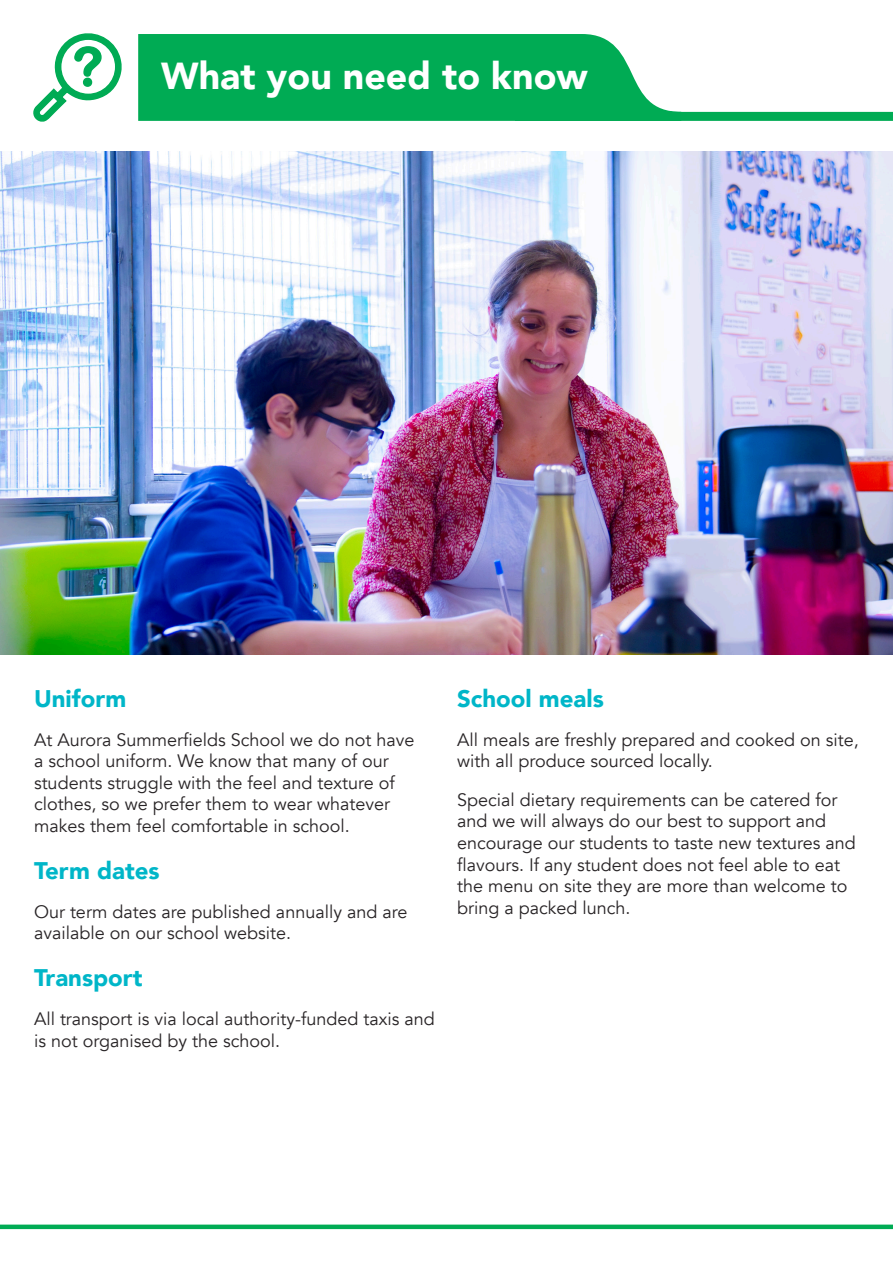
<style>
.page{position:relative;width:893px;height:1263px;background:#fff}
.page>*{position:absolute;margin:0;border:0;box-sizing:border-box;transform-origin:0 0}
.t1{font:900 37.5px "Avenir";color:#fff}
.t2{font:900 24px "Avenir";color:#00b6c8}
.t3{font:18px/21.6px "Avenir";color:#282426}
</style>
<div class="page">
<img style="left:0;top:151px;width:893px;height:504px">
<div style="left:515px;top:112px;width:378px;height:9px;background:#00ab54"></div>
<svg style="left:138px;top:34px;width:552px;height:87px;background:#17b263"></svg>
<div style="left:0;top:1224px;width:893px;height:5px;background:#00ab54"></div>
<svg style="left:33px;top:33px;width:89px;height:89px"></svg>
<p class="t1" style="left:161px;top:44px;width:428px">What you need to know</p>
<p class="t2" style="left:34px;top:678px;width:94px">Uniform</p>
<p class="t3" style="left:34px;top:729px;width:382px">At Aurora Summerfields School we do not have a school uniform. We know that many of our students struggle with the feel and texture of clothes, so we prefer them to wear whatever makes them feel comfortable in school.</p>
<p class="t2" style="left:34px;top:850px;width:127px">Term dates</p>
<p class="t3" style="left:34px;top:901px;width:375px">Our term dates are published annually and are available on our school website.</p>
<p class="t2" style="left:34px;top:957px;width:110px">Transport</p>
<p class="t3" style="left:34px;top:1008px;width:402px">All transport is via local authority-funded taxis and is not organised by the school.</p>
<p class="t2" style="left:457px;top:678px;width:148px">School meals</p>
<p class="t3" style="left:457px;top:729px;width:403px">All meals are freshly prepared and cooked on site, with all produce sourced locally.</p>
<p class="t3" style="left:457px;top:789px;width:400px">Special dietary requirements can be catered for and we will always do our best to support and encourage our students to taste new textures and flavours. If any student does not feel able to eat the menu on site they are more than welcome to bring a packed lunch.</p>
</div>
